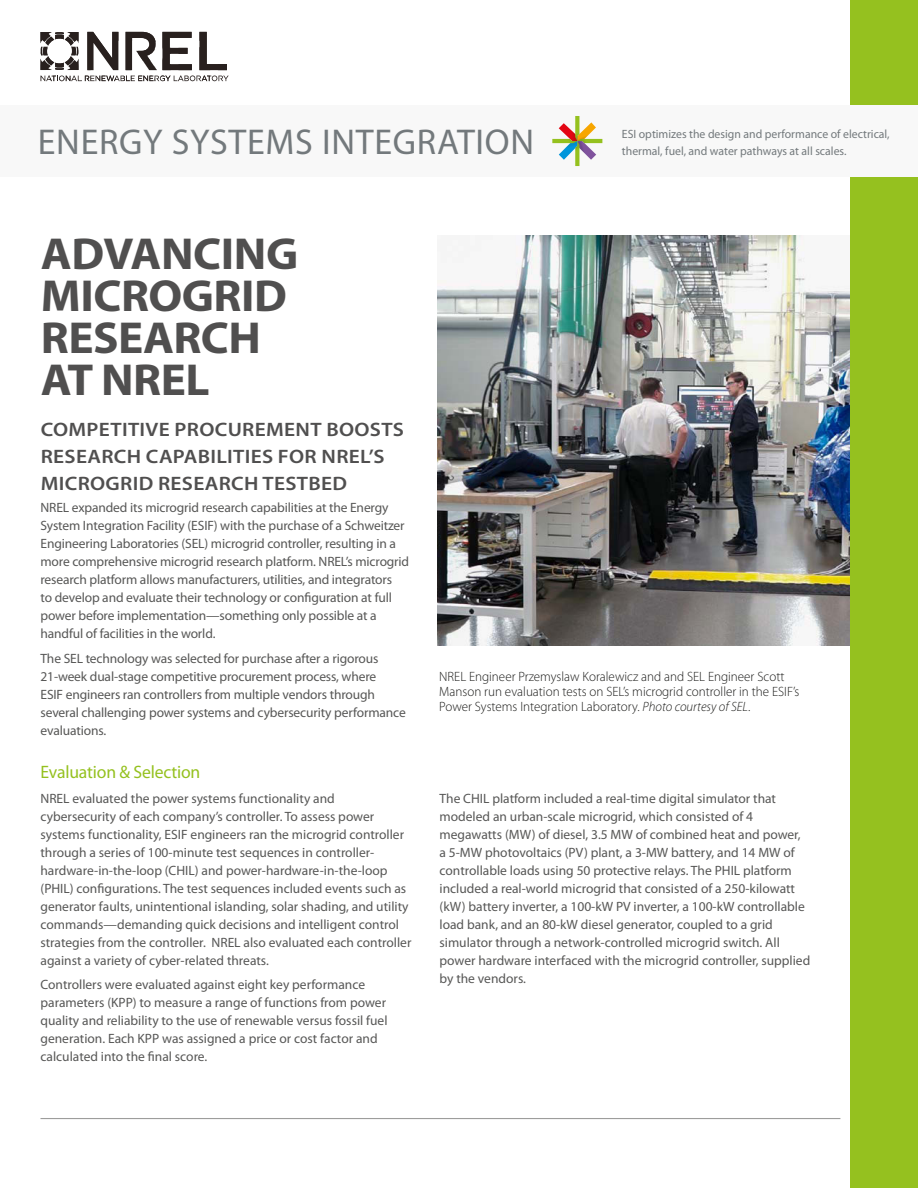
<style>
.page{position:relative;width:918px;height:1188px;background:#fff}
.page>*{position:absolute;margin:0;border:0;box-sizing:border-box;transform-origin:0 0}
.title_-_partner{font:700 45px/42px "Myriad Pro";letter-spacing:-.01em;color:#504f4f;scale:1.05 1}
.t1{font:36px "Myriad Pro";letter-spacing:.02em;color:#73797c}
.heading_1{font:600 19.5px/27px "Myriad Pro";letter-spacing:.015em;color:#504f4f;scale:1.1 1}
.subhead_blue{font:18px "Myriad Pro";letter-spacing:-.01em;color:#95c11f}
.body_text_bulleted{font:13.5px/18px "Myriad Pro";color:#575756}
.body_text{font:13.5px/18px "Myriad Pro";letter-spacing:-.01em;color:#575756}
.t2{font:300 13.5px/15px "Myriad Pro";color:#1d1d1b}
.t3{font:12px/16.5px "Myriad Pro";color:#73797c}
.s1{font-style:italic}
</style>
<div class="page">
<hr style="left:40px;top:1118px;width:800px;height:1px;background:#9d9d9c">
<img style="left:437px;top:236px;width:413px;height:410px">
<div style="left:850px;top:0;width:68px;height:1188px;background:#95c11f"></div>
<div style="left:0;top:105px;width:918px;height:71px;background:#f8f8f8"></div>
<svg style="left:552px;top:116px;width:50px;height:50px"></svg>
<svg style="left:40px;top:32px;width:189px;height:50px"></svg>
<p class="t1" style="left:38px;top:120px;width:498px">ENERGY SYSTEMS INTEGRATION</p>
<p class="t3" style="left:622px;top:126px;width:269px">ESI optimizes the design and performance of electrical, thermal, fuel, and water pathways at all scales.</p>
<p class="title_-_partner" style="left:41px;top:232px;width:247px">ADVANCING<br>MICROGRID<br>RESEARCH<br>AT NREL</p>
<p class="heading_1" style="left:41px;top:415px;width:332px">COMPETITIVE PROCUREMENT BOOSTS<br>RESEARCH CAPABILITIES FOR NREL’S<br>MICROGRID RESEARCH TESTBED</p>
<p class="body_text" style="left:40px;top:499px;width:370px">NREL expanded its microgrid research capabilities at the Energy System Integration Facility (ESIF) with the purchase of a Schweitzer Engineering Laboratories (SEL) microgrid controller, resulting in a more comprehensive microgrid research platform. NREL’s microgrid research platform allows manufacturers, utilities, and integrators<br>to develop and evaluate their technology or configuration at full power before implementation—something only possible at a handful of facilities in the world.</p>
<p class="body_text" style="left:40px;top:649px;width:367px">The SEL technology was selected for purchase after a rigorous 21-week dual-stage competitive procurement process, where<br>ESIF engineers ran controllers from multiple vendors through several challenging power systems and cybersecurity performance evaluations.</p>
<p class="subhead_blue" style="left:40px;top:761px;width:161px">Evaluation &amp; Selection</p>
<p class="body_text_bulleted" style="left:40px;top:789px;width:372px">NREL evaluated the power systems functionality and cybersecurity of each company’s controller. To assess power systems functionality, ESIF engineers ran the microgrid controller through a series of 100-minute test sequences in controller&shy;hardware-in-the-loop (CHIL) and power-hardware-in-the-loop (PHIL) configurations. The test sequences included events such as generator faults, unintentional islanding, solar shading, and utility commands—demanding quick decisions and intelligent control strategies from the controller. NREL also evaluated each controller against a variety of cyber-related threats.</p>
<p class="body_text_bulleted" style="left:40px;top:976px;width:349px">Controllers were evaluated against eight key performance parameters (KPP) to measure a range of functions from power quality and reliability to the use of renewable versus fossil fuel generation. Each KPP was assigned a price or cost factor and calculated into the final score.</p>
<p class="t2" style="left:439px;top:669px;width:362px">NREL Engineer Przemyslaw Koralewicz and and SEL Engineer Scott<br>Manson run evaluation tests on SEL’s microgrid controller in the ESIF’s<br>Power Systems Integration Laboratory. <span class="s1">Photo courtesy of SEL</span>.</p>
<p class="body_text_bulleted" style="left:440px;top:790px;width:372px">The CHIL platform included a real-time digital simulator that modeled an urban-scale microgrid, which consisted of 4 megawatts (MW) of diesel, 3.5 MW of combined heat and power, a 5-MW photovoltaics (PV) plant, a 3-MW battery, and 14 MW of controllable loads using 50 protective relays. The PHIL platform included a real-world microgrid that consisted of a 250-kilowatt (kW) battery inverter, a 100-kW PV inverter, a 100-kW controllable load bank, and an 80-kW diesel generator, coupled to a grid simulator through a network-controlled microgrid switch. All power hardware interfaced with the microgrid controller, supplied by the vendors.</p>
</div>
